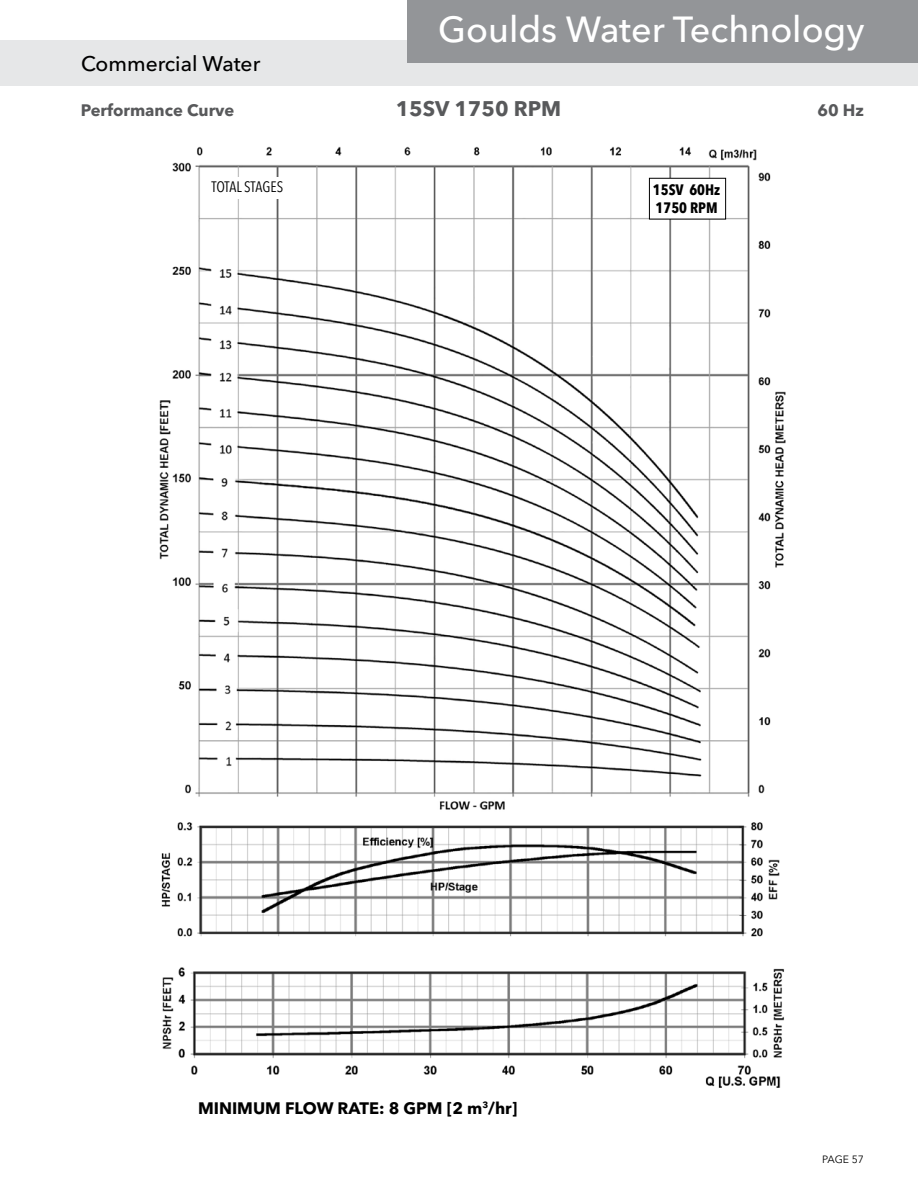
<style>
.page{position:relative;width:918px;height:1188px;background:#fff}
.page>*{position:absolute;margin:0;border:0;box-sizing:border-box;transform-origin:0 0}
.t1{font:500 36px "Avenir Next LT Pro";color:#fff}
.t2{font:500 21px "Avenir Next LT Pro";color:#000}
.t3{font:700 21px "Avenir Next LT Pro";color:#58595b}
.t4{font:700 16.5px "Avenir Next LT Pro";color:#000}
.t5{font:700 16.5px "Avenir Next LT Pro";color:#58595b}
.t6{font:700 condensed 15px/18px "Avenir Next LT Pro";color:#000}
.t7{font:condensed 15px "Avenir Next LT Pro";letter-spacing:-.005em;color:#000}
.t8{font:10.5px "Avenir Next LT Pro";letter-spacing:-.01em;color:#000}
</style>
<div class="page">
<div style="left:0;top:40px;width:918px;height:46px;background:#e6e7e8"></div>
<hr style="left:0;top:0;width:1px;height:63px;background:#939598">
<div style="left:407px;top:0;width:511px;height:63px;background:#939598"></div>
<img style="left:159px;top:146px;width:627px;height:942px">
<div style="left:211px;top:177px;width:74px;height:22px;background:#fff"></div>
<div style="left:649px;top:178px;width:77px;height:41px;background:#fff"></div>
<div style="left:649px;top:178px;width:77px;height:41px;border:1px solid #000"></div>
<p class="t2" style="left:81px;top:51px;width:181px">Commercial Water</p>
<h1 class="t1" style="left:438px;top:8px;width:428px">Goulds Water Technology</h1>
<p class="t5" style="left:81px;top:100px;width:155px">Performance Curve</p>
<p class="t3" style="left:396px;top:96px;width:167px">15SV 1750 RPM</p>
<p class="t5" style="left:818px;top:100px;width:48px">60 Hz</p>
<p class="t7" style="left:212px;top:178px;width:73px">TOTAL STAGES</p>
<p class="t6" style="left:653px;top:180px;width:69px">15SV 60Hz<br>1750 RPM</p>
<p class="t4" style="left:198px;top:1098px;width:321px">MINIMUM FLOW RATE: 8 GPM [2 m<sup>3</sup>/hr]</p>
<p class="t8" style="left:822px;top:1153px;width:43px">PAGE 57</p>
</div>
